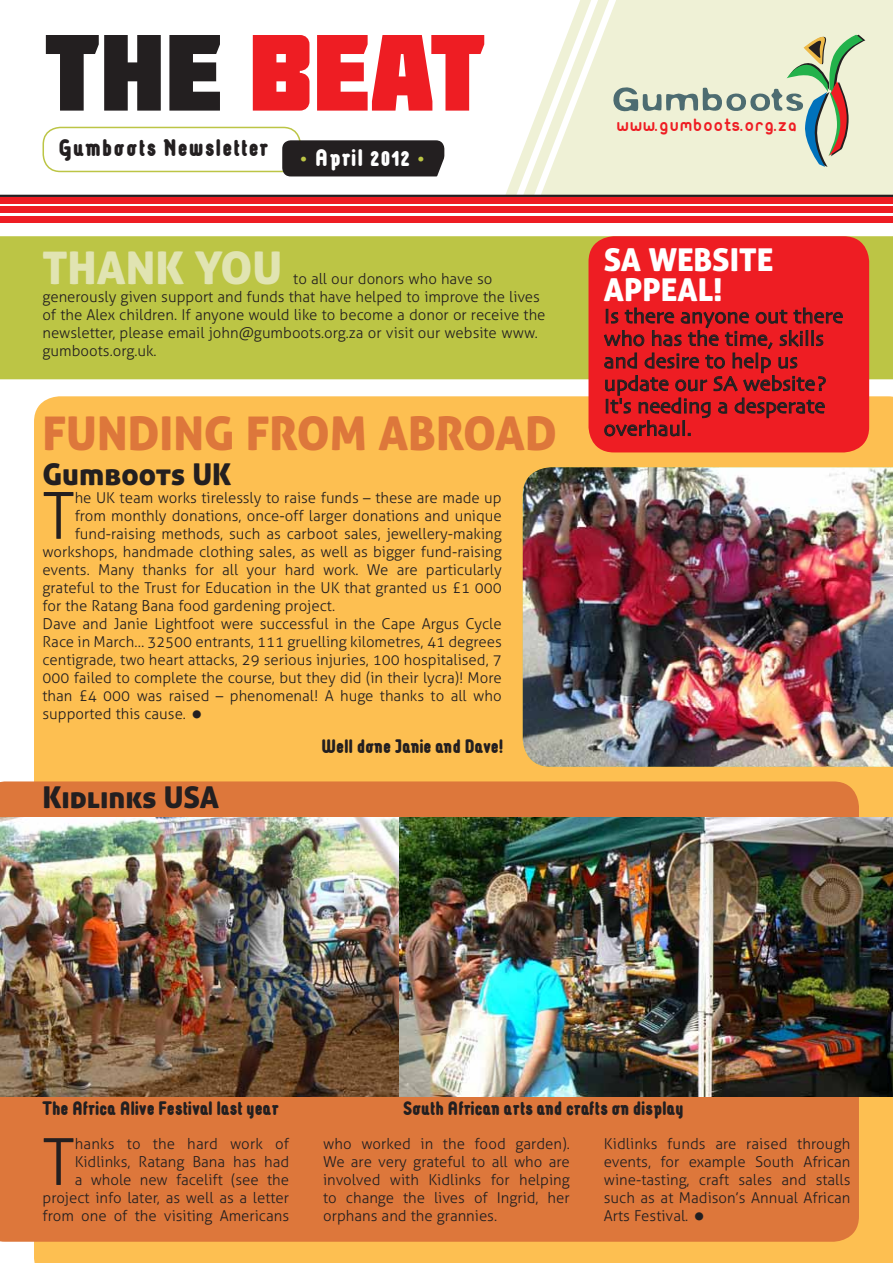
<style>
.page{position:relative;width:893px;height:1263px;background:#fff}
.page>*{position:absolute;margin:0;border:0;box-sizing:border-box;transform-origin:0 0}
.t1{font:108px "Molot";color:#ee1d23}
.t2{font:300 64.95px "Aller";color:#231f20}
.t3{font:46.5px "Aller Display";color:#dd773b}
.t4{font:45px "Aller Display";color:#e1e4b2}
.t5{font:300 36px "Aller";color:#231f20}
.t6{font:31.5px/30px "Aller Display";color:#fff}
.t7{font:30px "Aller Display";color:#231f20}
.t8{font:24px "Luco Sans 923";letter-spacing:.05em;color:#231f20}
.t9{font:24px "Luco Sans 923";letter-spacing:.05em;color:#fff}
.t10{font:21px/22.5px "Skia";color:#231f20}
.t11{font:19.5px "Luco Sans 923";color:#231f20}
.t12{font:18.9px "Ubuntu Title";letter-spacing:.07em;color:#ee1d23}
.t13{font:300 15px/18px "Aller";color:#231f20;text-align:justify}
.s1{color:#231f20}
.s2{color:#bcc545}
</style>
<div class="page">
<div style="left:865px;top:0;width:28px;height:195px;background:#eff1d6"></div>
<div style="left:43px;top:127px;width:258px;height:45px;border:2px solid #bcc545;border-radius:17px"></div>
<div style="left:0;top:197px;width:893px;height:6px;background:#ee1d23"></div>
<div style="left:0;top:207px;width:893px;height:6px;background:#ee1d23"></div>
<div style="left:0;top:217px;width:893px;height:6px;background:#ee1d23"></div>
<div style="left:282px;top:140px;width:162px;height:36px;background:#231f20;border-radius:9px"></div>
<svg style="left:435px;top:156px;width:10px;height:21px"></svg>
<hr style="left:0;top:195px;width:893px;height:2px;background:#231f20">
<div style="left:34px;top:396px;width:859px;height:867px;background:#fdbf51"></div>
<div style="left:0;top:781px;width:859px;height:461px;background:#dd773b"></div>
<svg style="left:505px;top:0;width:360px;height:195px;background:#e6e9d3"></svg>
<div style="left:0;top:236px;width:893px;height:143px;background:#bcc545"></div>
<div style="left:588px;top:236px;width:281px;height:216px;background:#ee1d23;border-radius:26px"></div>
<svg style="left:603px;top:307px;width:240px;height:130px"></svg>
<img style="left:523px;top:467px;width:370px;height:300px">
<img style="left:0;top:817px;width:400px;height:279px">
<img style="left:400px;top:817px;width:493px;height:279px">
<h1 class="t1" style="left:45px;top:9px;width:442px"><span class="s1">THE</span> BEAT</h1>
<h3 class="t8" style="left:58px;top:136px;width:211px">Gumboots Newsletter</h3>
<h3 class="t9" style="left:299px;top:146px;width:127px"><span class="s2">•</span> April 2012 <span class="s2">•</span></h3>
<h3 class="t4" style="left:43px;top:239px;width:241px">THANK YOU</h3>
<p class="t13" style="left:43px;top:270px;width:505px;text-align:left;text-indent:251px">to all our donors who have so generously given support and funds that have helped to improve the lives of the Alex children. If anyone would like to become a donor or receive the newsletter, please email john@gumboots.org.za or visit our website www. gumboots.org.uk.</p>
<h3 class="t3" style="left:43px;top:404px;width:516px">FUNDING FROM ABROAD</h3>
<h3 class="t7" style="left:43px;top:455px;width:190px">Gumboots UK</h3>
<h2 class="t2" style="left:43px;top:477px;width:34px">T</h2>
<p class="t13" style="left:75px;top:488px;width:429px">he UK team works tirelessly to raise funds – these are made up</p>
<p class="t13" style="left:75px;top:506px;width:429px">from monthly donations, once-off larger donations and unique</p>
<p class="t13" style="left:75px;top:524px;width:429px">fund-raising methods, such as carboot sales, jewellery-making</p>
<p class="t13" style="left:43px;top:542px;width:461px">workshops, handmade clothing sales, as well as bigger fund-raising</p>
<p class="t13" style="left:43px;top:560px;width:461px">events. Many thanks for all your hard work. We are particularly</p>
<p class="t13" style="left:43px;top:578px;width:461px">grateful to the Trust for Education in the UK that granted us £1 000</p>
<p class="t13" style="left:43px;top:596px;width:294px">for the Ratang Bana food gardening project.</p>
<p class="t13" style="left:43px;top:614px;width:461px">Dave and Janie Lightfoot were successful in the Cape Argus Cycle</p>
<p class="t13" style="left:43px;top:632px;width:461px">Race in March… 32 500 entrants, 111 gruelling kilometres, 41 degrees</p>
<p class="t13" style="left:43px;top:650px;width:461px">centigrade, two heart attacks, 29 serious injuries, 100 hospitalised, 7</p>
<p class="t13" style="left:43px;top:668px;width:461px">000 failed to complete the course, but they did (in their lycra)! More</p>
<p class="t13" style="left:43px;top:686px;width:461px">than £4 000 was raised – phenomenal! A huge thanks to all who</p>
<p class="t13" style="left:43px;top:704px;width:145px">supported this cause.</p>
<h3 class="t5" style="left:190px;top:693px;width:15px">•</h3>
<h3 class="t7" style="left:43px;top:778px;width:178px">Kidlinks USA</h3>
<h3 class="t11" style="left:322px;top:736px;width:183px">Well done Janie and Dave!</h3>
<p class="t12" style="left:617px;top:115px;width:181px">www.gumboots.org.za</p>
<h3 class="t6" style="left:604px;top:244px;width:171px">SA WEBSITE<br>APPEAL!</h3>
<h3 class="t10" style="left:604px;top:306px;width:241px">Is there anyone out there who has the time, skills and desire to help us update our SA website?<br>It's needing a desperate overhaul.</h3>
<h3 class="t11" style="left:43px;top:1098px;width:238px">The Africa Alive Festival last year</h3>
<h3 class="t11" style="left:403px;top:1098px;width:282px">South African arts and crafts on display</h3>
<p class="t13" style="left:43px;top:1134px;width:248px;text-align:right">hanks to the hard work of<br>Kidlinks, Ratang Bana has had<br>a whole new facelift (see the project info later, as well as a letter from one of the visiting Americans</p>
<p class="t13" style="left:323px;top:1134px;width:248px">who worked in the food garden).<br>We are very grateful to all who are involved with Kidlinks for helping to change the lives of Ingrid, her orphans and the grannies.</p>
<p class="t13" style="left:604px;top:1134px;width:248px">Kidlinks funds are raised through events, for example South African wine-tasting, craft sales and stalls such as at Madison’s Annual African Arts Festival.</p>
<h2 class="t2" style="left:43px;top:1123px;width:34px">T</h2>
<h3 class="t5" style="left:692px;top:1195px;width:15px">•</h3>
</div>
